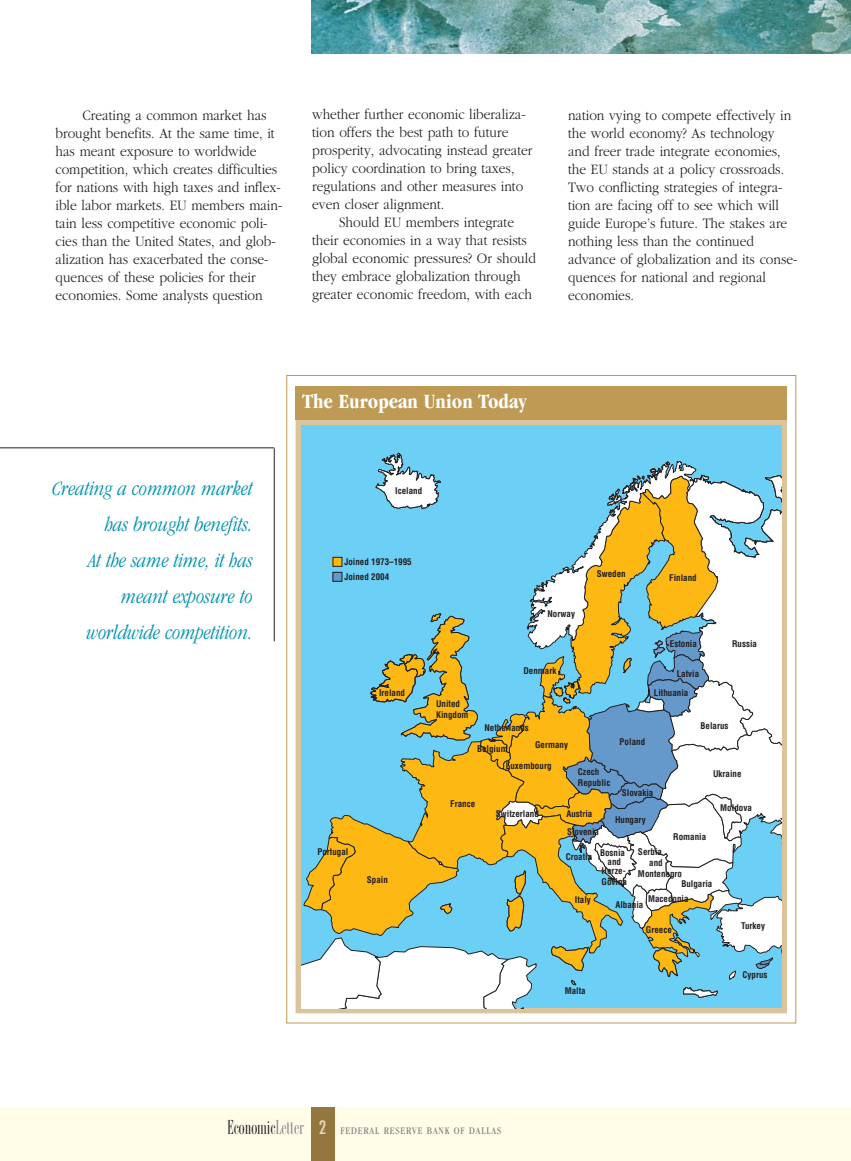
<style>
.page{position:relative;width:851px;height:1161px;background:#fff}
.page>*{position:absolute;margin:0;border:0;box-sizing:border-box;transform-origin:0 0}
.t1{font:italic 300 condensed 21px/36px "Garamond";color:#0091ad;text-align:right}
.t2{font:700 condensed 21px "Garamond";color:#fff}
.t3{font:condensed 21px "AT Torino";color:#231f20}
.t4{font:condensed 18px "Futura";color:#e6d8bf}
.t5{font:300 15px/18px "Garamond";color:#231f20;scale:.9 1}
.t6{font:condensed 10.5px "Garamond";letter-spacing:.09em;color:#808284}
.t7{font:700 condensed 9px/10.8px "Helvetica";color:#231f20}
.s1{color:#808284}
</style>
<div class="page">
<div style="left:295px;top:419px;width:492px;height:594px;border:6px solid #dbc49c"></div>
<div style="left:0;top:1107px;width:850px;height:54px;background:#fffde8"></div>
<div style="left:311px;top:1107px;width:23px;height:54px;background:#93773f"></div>
<div style="left:296px;top:386px;width:491px;height:33px;background:#bf9a54"></div>
<img style="left:312px;top:0;width:538px;height:54px">
<hr style="left:0;top:448px;width:274px;height:1px;background:#231f20">
<hr style="left:274px;top:448px;width:1px;height:193px;background:#231f20">
<div style="left:301px;top:425px;width:480px;height:18px;background:#6ccff6"></div>
<svg style="left:728px;top:528px;width:69px;height:496px"></svg>
<svg style="left:620px;top:0;width:130px;height:443px"></svg>
<svg style="left:301px;top:443px;width:481px;height:566px"></svg>
<p class="t5" style="left:56px;top:108px;width:253px;text-indent:27px">Creating a common market has brought benefits. At the same time, it has meant exposure to worldwide competition, which creates difficulties for nations with high taxes and inflex&shy;ible labor markets. EU members main&shy;tain less competitive economic poli&shy;cies than the United States, and glob&shy;alization has exacerbated the conse&shy;quences of these policies for their economies. Some analysts question</p>
<p class="t5" style="left:312px;top:106px;width:246px">whether further economic liberaliza&shy;tion offers the best path to future prosperity, advocating instead greater policy coordination to bring taxes, regulations and other measures into even closer alignment.</p>
<p class="t5" style="left:312px;top:214px;width:250px;text-indent:27px">Should EU members integrate their economies in a way that resists global economic pressures? Or should they embrace globalization through greater economic freedom, with each</p>
<p class="t5" style="left:568px;top:107px;width:256px">nation vying to compete effectively in the world economy? As technology and freer trade integrate economies, the EU stands at a policy crossroads.<br>Two conflicting strategies of integra&shy;tion are facing off to see which will guide Europe’s future. The stakes are nothing less than the continued advance of globalization and its conse&shy;quences for national and regional economies.</p>
<h1 class="t1" style="left:52px;top:472px;width:202px">Creating a common market has brought benefits.<br>At the same time, it has meant exposure to worldwide competition.</h1>
<h1 class="t2" style="left:302px;top:393px;width:225px">The European Union Today</h1>
<p class="t7" style="left:395px;top:486px;width:28px">Iceland</p>
<p class="t7" style="left:344px;top:555px;width:69px;line-height:15px">Joined 1973–1995<br>Joined 2004</p>
<p class="t7" style="left:596px;top:569px;width:31px">Sweden</p>
<p class="t7" style="left:669px;top:573px;width:29px">Finland</p>
<p class="t7" style="left:547px;top:609px;width:29px">Norway</p>
<p class="t7" style="left:670px;top:639px;width:28px">Estonia</p>
<p class="t7" style="left:732px;top:639px;width:26px">Russia</p>
<p class="t7" style="left:523px;top:666px;width:34px">Denmark</p>
<p class="t7" style="left:676px;top:669px;width:24px">Latvia</p>
<p class="t7" style="left:379px;top:688px;width:28px">Ireland</p>
<p class="t7" style="left:654px;top:688px;width:36px">Lithuania</p>
<p class="t7" style="left:436px;top:699px;width:34px">United<br>Kingdom</p>
<p class="t7" style="left:484px;top:723px;width:46px">Netherlands</p>
<p class="t7" style="left:477px;top:744px;width:32px">Belgium</p>
<p class="t7" style="left:535px;top:741px;width:34px">Germany</p>
<p class="t7" style="left:619px;top:737px;width:27px">Poland</p>
<p class="t7" style="left:700px;top:721px;width:29px">Belarus</p>
<p class="t7" style="left:506px;top:761px;width:47px">Luxembourg</p>
<p class="t7" style="left:578px;top:767px;width:34px">Czech<br>Republic</p>
<p class="t7" style="left:622px;top:788px;width:33px">Slovakia</p>
<p class="t7" style="left:713px;top:769px;width:30px">Ukraine</p>
<p class="t7" style="left:450px;top:800px;width:26px">France</p>
<p class="t7" style="left:496px;top:809px;width:45px">Switzerland</p>
<p class="t7" style="left:566px;top:809px;width:28px">Austria</p>
<p class="t7" style="left:615px;top:815px;width:32px">Hungary</p>
<p class="t7" style="left:720px;top:803px;width:33px">Moldova</p>
<p class="t7" style="left:567px;top:827px;width:34px">Slovenia</p>
<p class="t7" style="left:673px;top:832px;width:35px">Romania</p>
<p class="t7" style="left:317px;top:847px;width:33px">Portugal</p>
<p class="t7" style="left:367px;top:875px;width:23px">Spain</p>
<p class="t7" style="left:565px;top:852px;width:28px">Croatia</p>
<p class="t7" style="left:575px;top:895px;width:18px">Italy</p>
<p class="t7" style="left:638px;top:847px;width:26px">Serbia</p>
<p class="t7" style="left:649px;top:858px;width:15px">and</p>
<p class="t7" style="left:638px;top:869px;width:46px">Montenegro</p>
<p class="t7" style="left:615px;top:900px;width:30px">Albania</p>
<p class="t7" style="left:600px;top:849px;width:27px;line-height:8.9px;text-align:center">Bosnia and<br>Herze-</p>
<p class="t7" style="left:601px;top:877px;width:27px">Govina</p>
<p class="t7" style="left:681px;top:879px;width:33px">Bulgaria</p>
<p class="t7" style="left:648px;top:894px;width:42px">Macedonia</p>
<p class="t7" style="left:646px;top:925px;width:27px">Greece</p>
<p class="t7" style="left:741px;top:921px;width:25px">Turkey</p>
<p class="t7" style="left:742px;top:970px;width:26px">Cyprus</p>
<p class="t7" style="left:564px;top:987px;width:23px">Malta</p>
<h1 class="t3" style="left:227px;top:1119px;width:78px">Economic<span class="s1">Letter</span></h1>
<p class="t6" style="left:340px;top:1126px;width:162px">FEDERAL RESERVE BANK OF DALLAS</p>
<p class="t4" style="left:319px;top:1119px;width:9px">2</p>
</div>
